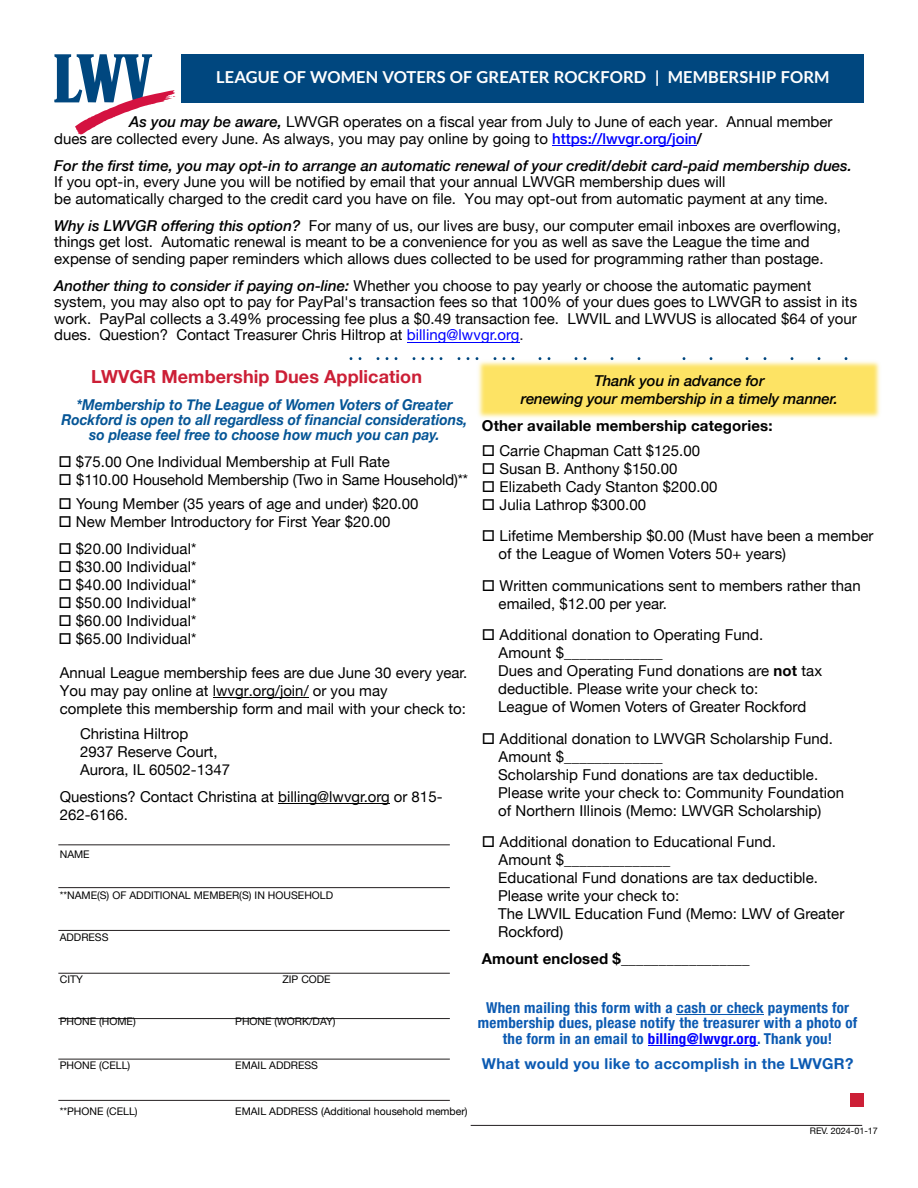
<style>
.page{position:relative;width:918px;height:1188px;background:#fff}
.page>*{position:absolute;margin:0;border:0;box-sizing:border-box;transform-origin:0 0}
.t1{font:700 18px "Helvetica Neue";letter-spacing:.005em;color:#cc1f36}
.t2{font:700 16.5px "Lato";letter-spacing:.005em;color:#fff}
.t3{font:15px "Helvetica Neue";color:#000}
.t4{font:italic 500 15px "Helvetica Neue";color:#000}
.t5{font:700 condensed 15px "Helvetica Neue";letter-spacing:.02em;color:#0b5ab2}
.t6{font:italic 700 15px "Helvetica Neue";color:#055596;scale:.93 1}
.t7{font:700 15px "Helvetica Neue";letter-spacing:.02em;color:#0b5ab2}
.t8{font:700 15px "Helvetica Neue";letter-spacing:.01em;color:#000}
.t9{font:10.5px "Helvetica Neue";color:#000}
.t10{font:9px "Helvetica Neue";color:#000}
.s1{font-weight:500;font-style:italic}
.s2{font-weight:500;color:#00f}
.s3{color:#00f}
.s4{color:#231f20}
.s5{font-weight:700}
</style>
<div class="page">
<svg style="left:54px;top:54px;width:122px;height:81px"></svg>
<div style="left:182px;top:54px;width:682px;height:49px;background:#00477f"></div>
<div style="left:850px;top:1093px;width:14px;height:14px;background:#cc1f36"></div>
<hr style="left:58px;top:1018px;width:392px;height:1px;background:#231f20">
<hr style="left:471px;top:1125px;width:391px;height:1px;background:#231f20">
<hr style="left:58px;top:844px;width:392px;height:1px;background:#231f20">
<hr style="left:58px;top:887px;width:392px;height:1px;background:#231f20">
<hr style="left:58px;top:930px;width:392px;height:1px;background:#231f20">
<hr style="left:58px;top:973px;width:392px;height:1px;background:#231f20">
<hr style="left:58px;top:1100px;width:392px;height:1px;background:#231f20">
<hr style="left:58px;top:1059px;width:392px;height:1px;background:#231f20">
<hr style="left:213px;top:697px;width:96px;height:1px;background:#000">
<hr style="left:278px;top:804px;width:112px;height:1px;background:#000">
<hr style="left:677px;top:1014px;width:87px;height:1px;background:#0b5ab2">
<hr style="left:648px;top:1045px;width:109px;height:1px;background:#00f">
<hr style="left:552px;top:145px;width:145px;height:1px;background:#00f">
<hr style="left:407px;top:342px;width:113px;height:1px;background:#00f">
<svg style="left:349px;top:357px;width:499px;height:3px"></svg>
<img style="left:478px;top:361px;width:402px;height:57px">
<p class="t2" style="left:216px;top:69px;width:615px">LEAGUE OF WOMEN VOTERS OF GREATER ROCKFORD | MEMBERSHIP FORM</p>
<p class="t3" style="left:129px;top:113px;width:705px"><span class="s1">As you may be aware,</span> LWVGR operates on a fiscal year from July to June of each year. Annual member</p>
<p class="t3" style="left:54px;top:130px;width:649px">dues are collected every June. As always, you may pay online by going to <span class="s2">https://lwvgr.org/join</span><span class="s1">/</span></p>
<p class="t4" style="left:54px;top:156px;width:799px">For the first time, you may opt-in to arrange an automatic renewal of your credit/debit card-paid membership dues.</p>
<p class="t3" style="left:54px;top:173px;width:673px">If you opt-in, every June you will be notified by email that your annual LWVGR membership dues will</p>
<p class="t3" style="left:54px;top:190px;width:775px">be automatically charged to the credit card you have on file. You may opt-out from automatic payment at any time.</p>
<p class="t4" style="left:54px;top:216px;width:248px">Why is LWVGR offering this option?</p>
<p class="t3" style="left:309px;top:217px;width:534px">For many of us, our lives are busy, our computer email inboxes are overflowing,</p>
<p class="t3" style="left:54px;top:233px;width:757px">things get lost. Automatic renewal is meant to be a convenience for you as well as save the League the time and</p>
<p class="t3" style="left:54px;top:250px;width:771px">expense of sending paper reminders which allows dues collected to be used for programming rather than postage.</p>
<p class="t3" style="left:54px;top:277px;width:759px"><span class="s1">Another thing to consider if paying on-line:</span> Whether you choose to pay yearly or choose the automatic payment</p>
<p class="t3" style="left:54px;top:293px;width:804px">system, you may also opt to pay for PayPal's transaction fees so that 100% of your dues goes to LWVGR to assist in its</p>
<p class="t3" style="left:54px;top:310px;width:804px">work. PayPal collects a 3.49% processing fee plus a $0.49 transaction fee. LWVIL and LWVUS is allocated $64 of your</p>
<p class="t3" style="left:54px;top:326px;width:471px">dues. Question? Contact Treasurer Chris Hiltrop at <span class="s3">billing@lwvgr.org</span><span class="s4">.</span></p>
<p class="t1" style="left:91px;top:365px;width:332px">LWVGR Membership Dues Application</p>
<p class="t6" style="left:76px;top:395px;width:406px">*Membership to The League of Women Voters of Greater</p>
<p class="t6" style="left:62px;top:410px;width:438px">Rockford is open to all regardless of financial considerations,</p>
<p class="t6" style="left:89px;top:425px;width:378px">so please feel free to choose how much you can pay.</p>
<p class="t3" style="left:58px;top:452px;width:333px">□ $75.00 One Individual Membership at Full Rate</p>
<p class="t3" style="left:58px;top:470px;width:411px">□ $110.00 Household Membership (Two in Same Household)**</p>
<p class="t3" style="left:58px;top:495px;width:362px">□ Young Member (35 years of age and under) $20.00</p>
<p class="t3" style="left:58px;top:513px;width:334px">□ New Member Introductory for First Year $20.00</p>
<p class="t3" style="left:58px;top:540px;width:140px">□ $20.00 Individual*</p>
<p class="t3" style="left:58px;top:558px;width:140px">□ $30.00 Individual*</p>
<p class="t3" style="left:58px;top:576px;width:140px">□ $40.00 Individual*</p>
<p class="t3" style="left:58px;top:594px;width:140px">□ $50.00 Individual*</p>
<p class="t3" style="left:58px;top:612px;width:140px">□ $60.00 Individual*</p>
<p class="t3" style="left:58px;top:630px;width:140px">□ $65.00 Individual*</p>
<p class="t3" style="left:60px;top:664px;width:409px">Annual League membership fees are due June 30 every year.</p>
<p class="t3" style="left:60px;top:682px;width:329px">You may pay online at lwvgr.org/join/ or you may</p>
<p class="t3" style="left:60px;top:700px;width:408px">complete this membership form and mail with your check to:</p>
<p class="t3" style="left:80px;top:725px;width:110px">Christina Hiltrop</p>
<p class="t3" style="left:80px;top:743px;width:139px">2937 Reserve Court,</p>
<p class="t3" style="left:80px;top:761px;width:152px">Aurora, IL 60502-1347</p>
<p class="t3" style="left:60px;top:788px;width:384px">Questions? Contact Christina at billing@lwvgr.org or 815-</p>
<p class="t3" style="left:60px;top:806px;width:70px">262-6166.</p>
<p class="t9" style="left:60px;top:848px;width:31px">NAME</p>
<p class="t9" style="left:60px;top:889px;width:275px">**NAME(S) OF ADDITIONAL MEMBER(S) IN HOUSEHOLD</p>
<p class="t9" style="left:60px;top:931px;width:50px">ADDRESS</p>
<p class="t9" style="left:60px;top:973px;width:25px">CITY</p>
<p class="t9" style="left:283px;top:973px;width:50px">ZIP CODE</p>
<p class="t9" style="left:60px;top:1015px;width:77px">PHONE (HOME)</p>
<p class="t9" style="left:235px;top:1015px;width:102px">PHONE (WORK/DAY)</p>
<p class="t9" style="left:60px;top:1059px;width:72px">PHONE (CELL)</p>
<p class="t9" style="left:235px;top:1059px;width:84px">EMAIL ADDRESS</p>
<p class="t9" style="left:60px;top:1105px;width:79px">**PHONE (CELL)</p>
<p class="t9" style="left:235px;top:1105px;width:234px">EMAIL ADDRESS (Additional household member)</p>
<p class="t4" style="left:594px;top:371px;width:172px">Thank you in advance for</p>
<p class="t4" style="left:521px;top:389px;width:319px">renewing your membership in a timely manner.</p>
<p class="t8" style="left:482px;top:416px;width:292px">Other available membership categories:</p>
<p class="t3" style="left:482px;top:441px;width:220px">□ Carrie Chapman Catt $125.00</p>
<p class="t3" style="left:482px;top:459px;width:197px">□ Susan B. Anthony $150.00</p>
<p class="t3" style="left:482px;top:477px;width:237px">□ Elizabeth Cady Stanton $200.00</p>
<p class="t3" style="left:482px;top:495px;width:166px">□ Julia Lathrop $300.00</p>
<p class="t3" style="left:482px;top:527px;width:393px">□ Lifetime Membership $0.00 (Must have been a member</p>
<p class="t3" style="left:499px;top:545px;width:289px">of the League of Women Voters 50+ years)</p>
<p class="t3" style="left:482px;top:576px;width:380px">□ Written communications sent to members rather than</p>
<p class="t3" style="left:499px;top:594px;width:170px">emailed, $12.00 per year.</p>
<p class="t3" style="left:482px;top:626px;width:283px">□ Additional donation to Operating Fund.</p>
<p class="t3" style="left:499px;top:644px;width:166px">Amount $_____________</p>
<p class="t3" style="left:498px;top:662px;width:325px">Dues and Operating Fund donations are <span class="s5">not</span> tax</p>
<p class="t3" style="left:498px;top:680px;width:262px">deductible. Please write your check to:</p>
<p class="t3" style="left:498px;top:698px;width:310px">League of Women Voters of Greater Rockford</p>
<p class="t3" style="left:482px;top:729px;width:353px">□ Additional donation to LWVGR Scholarship Fund.</p>
<p class="t3" style="left:499px;top:747px;width:166px">Amount $_____________</p>
<p class="t3" style="left:498px;top:765px;width:322px">Scholarship Fund donations are tax deductible.</p>
<p class="t3" style="left:498px;top:783px;width:348px">Please write your check to: Community Foundation</p>
<p class="t3" style="left:498px;top:801px;width:325px">of Northern Illinois (Memo: LWVGR Scholarship)</p>
<p class="t3" style="left:482px;top:833px;width:296px">□ Additional donation to Educational Fund.</p>
<p class="t3" style="left:499px;top:851px;width:173px">Amount $______________</p>
<p class="t3" style="left:498px;top:869px;width:321px">Educational Fund donations are tax deductible.</p>
<p class="t3" style="left:498px;top:887px;width:183px">Please write your check to:</p>
<p class="t3" style="left:498px;top:905px;width:348px">The LWVIL Education Fund (Memo: LWV of Greater</p>
<p class="t3" style="left:498px;top:923px;width:67px">Rockford)</p>
<p class="t3" style="left:482px;top:950px;width:269px"><span class="s5">Amount enclosed $</span>_________________</p>
<p class="t5" style="left:486px;top:998px;width:365px">When mailing this form with a cash or check payments for</p>
<p class="t5" style="left:478px;top:1014px;width:381px">membership dues, please notify the treasurer with a photo of</p>
<p class="t5" style="left:503px;top:1029px;width:331px">the form in an email to <span class="s3">billing@lwvgr.org</span>. Thank you!</p>
<p class="t7" style="left:482px;top:1054px;width:373px">What would you like to accomplish in the LWVGR?</p>
<p class="t10" style="left:810px;top:1125px;width:70px">REV. 2024-01-17</p>
</div>
